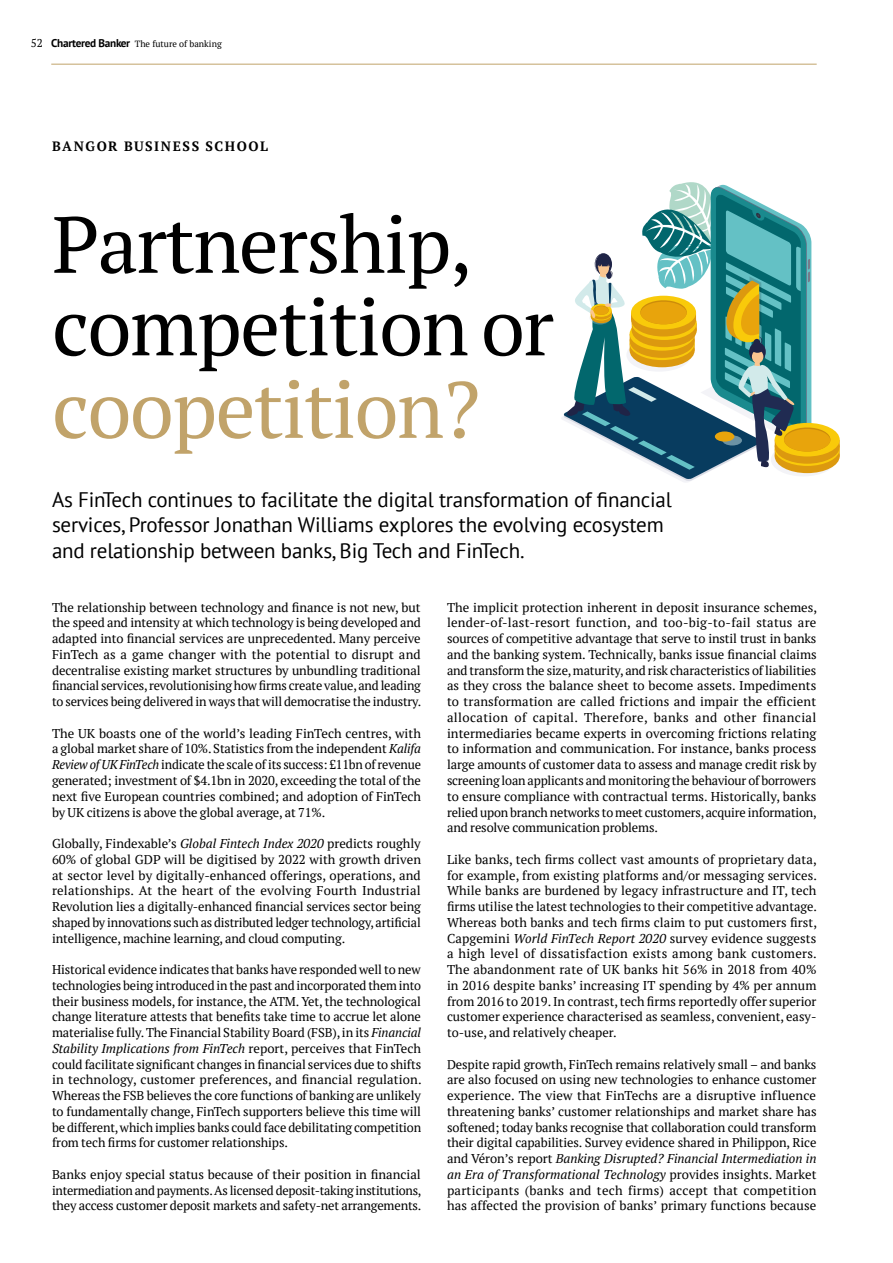
<style>
.page{position:relative;width:893px;height:1263px;background:#fff}
.page>*{position:absolute;margin:0;border:0;box-sizing:border-box;transform-origin:0 0}
.t1{font:79.5px/82.5px "PT Serif";letter-spacing:-.02em;color:#000}
.t2{font:79.5px "PT Serif";letter-spacing:-.02em;color:#c1a36a}
.t3{font:21px/25.5px "PT Sans";letter-spacing:-.01em;color:#000}
.t4{font:700 13.5px "PT Serif";letter-spacing:.11em;color:#000}
.t5{font:12.75px/15.8px "PT Serif";letter-spacing:-.01em;color:#000;text-align:justify}
.t6{font:9px "PT Serif";color:#000}
.s1{font-size:11.25px}
.s2{font-family:"PT Sans";font-weight:700;font-size:11.25px}
.s3{font-style:italic}
</style>
<div class="page">
<hr style="left:51px;top:64px;width:766px;height:1px;background:#c1a36a">
<svg style="left:562px;top:182px;width:278px;height:300px"></svg>
<div style="left:752px;top:345px;width:11px;height:8px;background:#1f2447;border-radius:50%"></div>
<p class="t6" style="left:31px;top:38px;width:192px"><span class="s1">52</span> <span class="s2">Chartered Banker</span> The future of banking</p>
<p class="t4" style="left:52px;top:137px;width:217px">BANGOR BUSINESS SCHOOL</p>
<h1 class="t1" style="left:52px;top:202px;width:503px">Partnership, competition or</h1>
<h1 class="t2" style="left:52px;top:358px;width:430px">coopetition?</h1>
<h2 class="t3" style="left:52px;top:486px;width:621px">As FinTech continues to facilitate the digital transformation of financial services, Professor Jonathan Williams explores the evolving ecosystem and relationship between banks, Big Tech and FinTech.</h2>
<p class="t5" style="left:52px;top:599px;width:371px">The relationship between technology and finance is not new, but the speed and intensity at which technology is being developed and adapted into financial services are unprecedented. Many perceive FinTech as a game changer with the potential to disrupt and decentralise existing market structures by unbundling traditional financial services, revolutionising how firms create value, and leading to services being delivered in ways that will democratise the industry.</p>
<p class="t5" style="left:52px;top:725px;width:371px">The UK boasts one of the world’s leading FinTech centres, with a global market share of 10%. Statistics from the independent <span class="s3">Kalifa Review of UK FinTech</span> indicate the scale of its success: £11bn of revenue generated; investment of $4.1bn in 2020, exceeding the total of the next five European countries combined; and adoption of FinTech by UK citizens is above the global average, at 71%.</p>
<p class="t5" style="left:52px;top:835px;width:371px">Globally, Findexable’s <span class="s3">Global Fintech Index 2020</span> predicts roughly 60% of global GDP will be digitised by 2022 with growth driven at sector level by digitally-enhanced offerings, operations, and relationships. At the heart of the evolving Fourth Industrial Revolution lies a digitally-enhanced financial services sector being shaped by innovations such as distributed ledger technology, artificial intelligence, machine learning, and cloud computing.</p>
<p class="t5" style="left:52px;top:961px;width:371px">Historical evidence indicates that banks have responded well to new technologies being introduced in the past and incorporated them into their business models, for instance, the ATM. Yet, the technological change literature attests that benefits take time to accrue let alone materialise fully. The Financial Stability Board (FSB), in its <span class="s3">Financial Stability Implications from FinTech</span> report, perceives that FinTech could facilitate significant changes in financial services due to shifts in technology, customer preferences, and financial regulation.<br>Whereas the FSB believes the core functions of banking are unlikely to fundamentally change, FinTech supporters believe this time will be different, which implies banks could face debilitating competition from tech firms for customer relationships.</p>
<p class="t5" style="left:52px;top:1166px;width:371px">Banks enjoy special status because of their position in financial intermediation and payments. As licensed deposit-taking institutions, they access customer deposit markets and safety-net arrangements.</p>
<p class="t5" style="left:447px;top:599px;width:372px">The implicit protection inherent in deposit insurance schemes, lender-of-last-resort function, and too-big-to-fail status are sources of competitive advantage that serve to instil trust in banks and the banking system. Technically, banks issue financial claims and transform the size, maturity, and risk characteristics of liabilities as they cross the balance sheet to become assets. Impediments to transformation are called frictions and impair the efficient allocation of capital. Therefore, banks and other financial intermediaries became experts in overcoming frictions relating to information and communication. For instance, banks process large amounts of customer data to assess and manage credit risk by screening loan applicants and monitoring the behaviour of borrowers to ensure compliance with contractual terms. Historically, banks relied upon branch networks to meet customers, acquire information, and resolve communication problems.</p>
<p class="t5" style="left:447px;top:851px;width:371px">Like banks, tech firms collect vast amounts of proprietary data, for example, from existing platforms and/or messaging services.<br>While banks are burdened by legacy infrastructure and IT, tech firms utilise the latest technologies to their competitive advantage.<br>Whereas both banks and tech firms claim to put customers first, Capgemini <span class="s3">World FinTech Report 2020</span> survey evidence suggests a high level of dissatisfaction exists among bank customers.<br>The abandonment rate of UK banks hit 56% in 2018 from 40% in 2016 despite banks’ increasing IT spending by 4% per annum from 2016 to 2019. In contrast, tech firms reportedly offer superior customer experience characterised as seamless, convenient, easy&shy;to-use, and relatively cheaper.</p>
<p class="t5" style="left:447px;top:1056px;width:371px">Despite rapid growth, FinTech remains relatively small – and banks are also focused on using new technologies to enhance customer experience. The view that FinTechs are a disruptive influence threatening banks’ customer relationships and market share has softened; today banks recognise that collaboration could transform their digital capabilities. Survey evidence shared in Philippon, Rice and Véron’s report <span class="s3">Banking Disrupted? Financial Intermediation in an Era of Transformational Technology</span> provides insights. Market participants (banks and tech firms) accept that competition has affected the provision of banks’ primary functions because</p>
</div>
